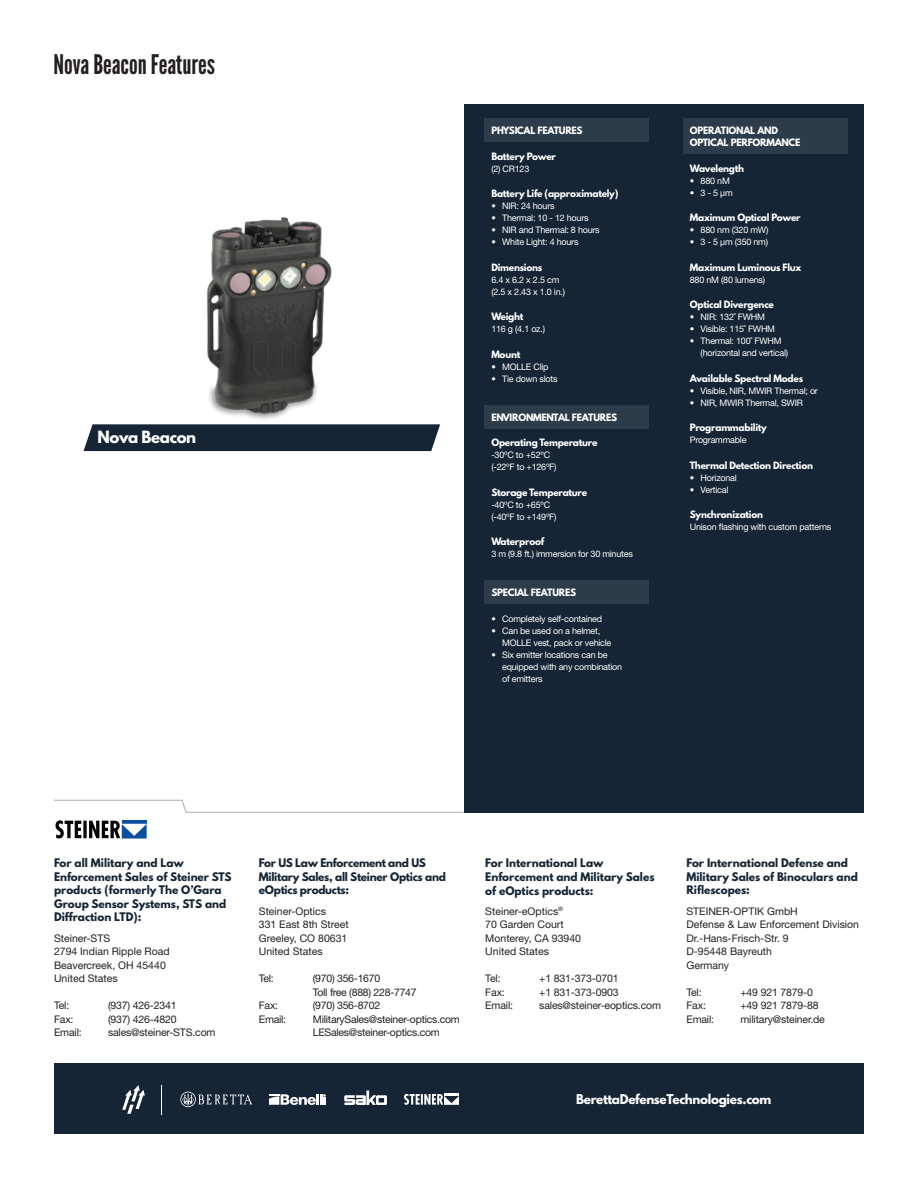
<style>
.page{position:relative;width:918px;height:1188px;background:#fff}
.page>*{position:absolute;margin:0;border:0;box-sizing:border-box;transform-origin:0 0}
.t1{font:27px "League Gothic";letter-spacing:-.005em;color:#231f20}
.t2{font:700 15px "League Spartan";letter-spacing:-.025em;color:#fff}
.t3{font:700 12px "League Spartan";letter-spacing:-.025em;color:#fff}
.t4{font:10.5px/13.5px "Helvetica Neue";letter-spacing:-.015em;color:#231f20}
.t5{font:700 10.5px/13.5px "League Spartan";color:#152535}
.t6{font:700 10.5px/13.5px "League Spartan";letter-spacing:-.025em;color:#152535}
.t7{font:9px/12px "Helvetica Neue";letter-spacing:-.025em;color:#fff}
.t8{font:700 9px/12px "League Spartan";letter-spacing:-.025em;color:#fff}
</style>
<div class="page">
<svg style="left:56px;top:820px;width:91px;height:19px"></svg>
<div style="left:54px;top:1064px;width:810px;height:70px;background:#152535"></div>
<svg style="left:122px;top:1085px;width:23px;height:29px"></svg>
<svg style="left:344px;top:1091px;width:43px;height:14px"></svg>
<svg style="left:180px;top:1092px;width:72px;height:15px"></svg>
<svg style="left:269px;top:1094px;width:57px;height:11px"></svg>
<svg style="left:404px;top:1094px;width:55px;height:11px"></svg>
<svg style="left:161px;top:1085px;width:1px;height:29px"></svg>
<svg style="left:54px;top:800px;width:809px;height:13px"></svg>
<div style="left:84px;top:424px;width:356px;height:27px;background:#152535"></div>
<img style="left:206px;top:217px;width:126px;height:203px">
<div style="left:464px;top:104px;width:400px;height:708px;background:#152535"></div>
<div style="left:485px;top:119px;width:164px;height:23px;background:#2d3c4a"></div>
<div style="left:485px;top:405px;width:164px;height:24px;background:#2d3c4a"></div>
<div style="left:485px;top:581px;width:164px;height:23px;background:#2d3c4a"></div>
<div style="left:683px;top:119px;width:165px;height:35px;background:#2d3c4a"></div>
<h1 class="t1" style="left:54px;top:48px;width:163px">Nova Beacon Features</h1>
<h2 class="t2" style="left:98px;top:426px;width:100px">Nova Beacon</h2>
<p class="t8" style="left:491px;top:125px;width:93px">PHYSICAL FEATURES</p>
<p class="t8" style="left:491px;top:150px;width:66px">Battery Power</p>
<p class="t7" style="left:491px;top:163px;width:40px">(2) CR123</p>
<p class="t8" style="left:491px;top:188px;width:129px">Battery Life (approximately)</p>
<p class="t7" style="left:491px;top:200px;width:65px">• NIR: 24 hours</p>
<p class="t7" style="left:491px;top:212px;width:99px">• Thermal: 10 - 12 hours</p>
<p class="t7" style="left:491px;top:224px;width:110px">• NIR and Thermal: 8 hours</p>
<p class="t7" style="left:491px;top:236px;width:89px">• White Light: 4 hours</p>
<p class="t8" style="left:491px;top:261px;width:52px">Dimensions</p>
<p class="t7" style="left:491px;top:274px;width:75px">6.4 x 6.2 x 2.5 cm (2.5 x 2.43 x 1.0 in.)</p>
<p class="t8" style="left:491px;top:311px;width:34px">Weight</p>
<p class="t7" style="left:491px;top:323px;width:55px">116 g (4.1 oz.)</p>
<p class="t8" style="left:491px;top:348px;width:30px">Mount</p>
<p class="t7" style="left:491px;top:360px;width:59px">• MOLLE Clip</p>
<p class="t7" style="left:491px;top:372px;width:68px">• Tie down slots</p>
<p class="t8" style="left:491px;top:411px;width:127px">ENVIRONMENTAL FEATURES</p>
<p class="t8" style="left:491px;top:437px;width:108px">Operating Temperature</p>
<p class="t7" style="left:491px;top:449px;width:67px">-30ºC to +52ºC (-22ºF to +126ºF)</p>
<p class="t8" style="left:491px;top:486px;width:97px">Storage Temperature</p>
<p class="t7" style="left:491px;top:498px;width:67px">-40ºC to +65ºC (-40ºF to +149ºF)</p>
<p class="t8" style="left:491px;top:536px;width:54px">Waterproof</p>
<p class="t7" style="left:491px;top:548px;width:143px">3 m (9.8 ft.) immersion for 30 minutes</p>
<p class="t8" style="left:491px;top:587px;width:86px">SPECIAL FEATURES</p>
<p class="t7" style="left:491px;top:612px;width:112px">• Completely self-contained</p>
<p class="t7" style="left:502px;top:624px;width:111px;text-indent:-11px">• Can be used on a helmet,<br>MOLLE vest, pack or vehicle</p>
<p class="t7" style="left:502px;top:648px;width:122px;text-indent:-11px">• Six emitter locations can be equipped with any combination of emitters</p>
<p class="t8" style="left:690px;top:125px;width:112px">OPERATIONAL AND<br>OPTICAL PERFORMANCE</p>
<p class="t8" style="left:690px;top:162px;width:56px">Wavelength</p>
<p class="t7" style="left:690px;top:175px;width:42px">• 880 nM</p>
<p class="t7" style="left:690px;top:187px;width:44px">• 3 - 5 μm</p>
<p class="t8" style="left:690px;top:212px;width:112px">Maximum Optical Power</p>
<p class="t7" style="left:690px;top:224px;width:80px">• 880 nm (320 mW)</p>
<p class="t7" style="left:690px;top:236px;width:80px">• 3 - 5 μm (350 nm)</p>
<p class="t8" style="left:690px;top:261px;width:113px">Maximum Luminous Flux</p>
<p class="t7" style="left:690px;top:274px;width:77px">880 nM (80 lumens)</p>
<p class="t8" style="left:690px;top:299px;width:86px">Optical Divergence</p>
<p class="t7" style="left:690px;top:311px;width:77px">• NIR: 132˚ FWHM</p>
<p class="t7" style="left:690px;top:323px;width:87px">• Visible: 115˚ FWHM</p>
<p class="t7" style="left:701px;top:335px;width:89px;text-indent:-11px">• Thermal: 100˚ FWHM (horizontal and vertical)</p>
<p class="t8" style="left:690px;top:372px;width:115px">Available Spectral Modes</p>
<p class="t7" style="left:690px;top:384px;width:130px">• Visible, NIR, MWIR Thermal; or</p>
<p class="t7" style="left:690px;top:396px;width:115px">• NIR, MWIR Thermal, SWIR</p>
<p class="t8" style="left:690px;top:422px;width:79px">Programmability</p>
<p class="t7" style="left:690px;top:434px;width:58px">Programmable</p>
<p class="t8" style="left:690px;top:459px;width:125px">Thermal Detection Direction</p>
<p class="t7" style="left:690px;top:471px;width:48px">• Horizonal</p>
<p class="t7" style="left:690px;top:483px;width:40px">• Vertical</p>
<p class="t8" style="left:690px;top:509px;width:75px">Synchronization</p>
<p class="t7" style="left:690px;top:521px;width:143px">Unison flashing with custom patterns</p>
<p class="t5" style="left:54px;top:856px;width:179px">For all Military and Law<br>Enforcement Sales of Steiner STS products (formerly The O’Gara<br>Group Sensor Systems, STS and<br>Diffraction LTD):</p>
<p class="t4" style="left:54px;top:931px;width:117px">Steiner-STS<br>2794 Indian Ripple Road<br>Beavercreek, OH 45440<br>United States</p>
<p class="t4" style="left:54px;top:999px;width:17px">Tel:</p>
<p class="t4" style="left:108px;top:999px;width:70px">(937) 426-2341</p>
<p class="t4" style="left:54px;top:1012px;width:21px">Fax:</p>
<p class="t4" style="left:108px;top:1012px;width:70px">(937) 426-4820</p>
<p class="t4" style="left:54px;top:1026px;width:29px">Email:</p>
<p class="t4" style="left:108px;top:1026px;width:109px">sales@steiner-STS.com</p>
<p class="t6" style="left:259px;top:856px;width:189px">For US Law Enforcement and US<br>Military Sales, all Steiner Optics and eOptics products:</p>
<p class="t4" style="left:259px;top:904px;width:91px">Steiner-Optics<br>331 East 8th Street<br>Greeley, CO 80631<br>United States</p>
<p class="t4" style="left:259px;top:972px;width:16px">Tel:</p>
<p class="t4" style="left:313px;top:972px;width:105px">(970) 356-1670<br>Toll free (888) 228-7747</p>
<p class="t4" style="left:259px;top:999px;width:21px">Fax:</p>
<p class="t4" style="left:313px;top:999px;width:69px">(970) 356-8702</p>
<p class="t4" style="left:259px;top:1012px;width:29px">Email:</p>
<p class="t4" style="left:313px;top:1012px;width:149px">MilitarySales@steiner-optics.com<br>LESales@steiner-optics.com</p>
<p class="t5" style="left:485px;top:856px;width:171px">For International Law<br>Enforcement and Military Sales of eOptics products:</p>
<p class="t4" style="left:485px;top:904px;width:97px">Steiner-eOptics<sup>®<br></sup>70 Garden Court<br>Monterey, CA 93940<br>United States</p>
<p class="t4" style="left:485px;top:972px;width:17px">Tel:</p>
<p class="t4" style="left:539px;top:972px;width:81px">+1 831-373-0701</p>
<p class="t4" style="left:485px;top:985px;width:21px">Fax:</p>
<p class="t4" style="left:539px;top:985px;width:81px">+1 831-373-0903</p>
<p class="t4" style="left:485px;top:999px;width:29px">Email:</p>
<p class="t4" style="left:539px;top:999px;width:123px">sales@steiner-eoptics.com</p>
<p class="t5" style="left:686px;top:856px;width:173px">For International Defense and<br>Military Sales of Binoculars and<br>Riflescopes:</p>
<p class="t4" style="left:686px;top:904px;width:174px">STEINER-OPTIK GmbH<br>Defense &amp; Law Enforcement Division<br>Dr.-Hans-Frisch-Str. 9<br>D-95448 Bayreuth<br>Germany</p>
<p class="t4" style="left:686px;top:985px;width:17px">Tel:</p>
<p class="t4" style="left:740px;top:985px;width:74px">+49 921 7879-0</p>
<p class="t4" style="left:686px;top:999px;width:21px">Fax:</p>
<p class="t4" style="left:740px;top:999px;width:80px">+49 921 7879-88</p>
<p class="t4" style="left:686px;top:1012px;width:29px">Email:</p>
<p class="t4" style="left:740px;top:1012px;width:86px">military@steiner.de</p>
<h3 class="t3" style="left:576px;top:1089px;width:197px">BerettaDefenseTechnologies.com</h3>
</div>
